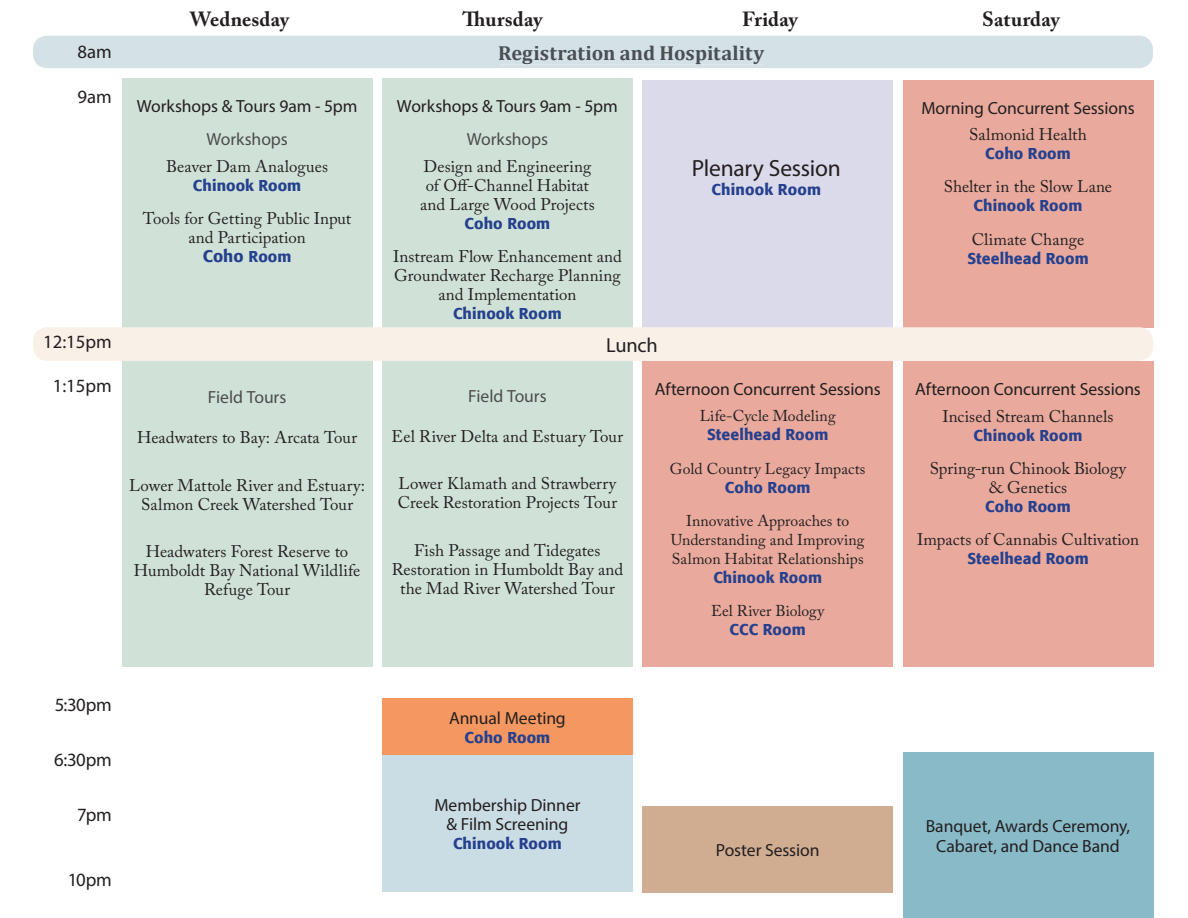
<style>
.page{position:relative;width:1188px;height:918px;background:#fff}
.page>*{position:absolute;margin:0;border:0;box-sizing:border-box;transform-origin:0 0}
.t1{font:23.55px "Myriad Pro";letter-spacing:-.01em;color:#231f20}
.t2{font:700 20.4px "Adobe Caslon Pro";letter-spacing:.01em;color:#231f20}
.t3{font:700 20.4px "Cambria";letter-spacing:.005em;color:#494f53}
.t4{font:20.4px "Myriad Pro";letter-spacing:-.01em;color:#231f20}
.t5{font:18.75px "Myriad Pro";letter-spacing:-.005em;color:#231f20}
.t6{font:17.55px/33.2px "Myriad Pro";letter-spacing:-.005em;color:#231f20;text-align:center}
.t7{font:17.55px "Myriad Pro";letter-spacing:-.005em;color:#4c4c4e}
.t8{font:16.8px/19px "Adobe Caslon Pro";color:#231f20;text-align:center}
.t9{font:15.6px/19px "Adobe Caslon Pro";letter-spacing:.005em;color:#231f20;text-align:center}
.t10{font:500 15.6px "Formata";letter-spacing:.005em;color:#25408e}
.s1{color:#4c4c4e}
.s2{font-family:"Formata";font-weight:500;color:#25408e}
.s3{font-family:"Formata";font-weight:500;font-size:15.6px;color:#25408e}
</style>
<div class="page">
<div style="left:382px;top:78px;width:250px;height:589px;background:#d0e2d7"></div>
<div style="left:122px;top:78px;width:250px;height:589px;background:#d0e2d7"></div>
<div style="left:643px;top:80px;width:250px;height:248px;background:#dbdaea"></div>
<div style="left:33px;top:36px;width:1120px;height:32px;background:#d4e2e7"></div>
<div style="left:499px;top:46px;width:265px;height:18px;background:#d4e2e7"></div>
<div style="left:382px;top:699px;width:250px;height:56px;background:#f49760"></div>
<div style="left:382px;top:755px;width:250px;height:137px;background:#cbdde4"></div>
<div style="left:643px;top:361px;width:250px;height:305px;background:#e9aa9d"></div>
<div style="left:643px;top:806px;width:250px;height:87px;background:#d0ac91"></div>
<div style="left:903px;top:361px;width:250px;height:306px;background:#e9aa9d"></div>
<div style="left:903px;top:80px;width:250px;height:248px;background:#e9aa9d"></div>
<div style="left:903px;top:753px;width:250px;height:165px;background:#88bac8"></div>
<div style="left:33px;top:327px;width:1120px;height:34px;background:#f9f0e8;border-radius:14px"></div>
<p class="t5" style="left:78px;top:40px;width:36px">8am</p>
<p class="t5" style="left:78px;top:85px;width:36px">9am</p>
<p class="t5" style="left:43px;top:331px;width:70px">12:15pm</p>
<p class="t5" style="left:53px;top:374px;width:61px">1:15pm</p>
<p class="t2" style="left:190px;top:7px;width:101px">Wednesday</p>
<p class="t2" style="left:462px;top:7px;width:81px">Thursday</p>
<p class="t2" style="left:742px;top:7px;width:57px">Friday</p>
<p class="t2" style="left:982px;top:7px;width:79px">Saturday</p>
<p class="t6" style="left:137px;top:90px;width:222px">Workshops &amp; Tours 9am - 5pm<br><span class="s1">Workshops</span></p>
<p class="t8" style="left:166px;top:156px;width:163px">Beaver Dam Analogues</p>
<p class="t10" style="left:193px;top:176px;width:110px">Chinook Room</p>
<p class="t8" style="left:143px;top:209px;width:210px">Tools for Getting Public Input and Participation<br><span class="s2">Coho</span> <span class="s3">Room</span></p>
<p class="t7" style="left:208px;top:386px;width:80px">Field Tours</p>
<p class="t8" style="left:137px;top:428px;width:222px">Headwaters to Bay: Arcata Tour</p>
<p class="t8" style="left:129px;top:475px;width:238px">Lower Mattole River and Estuary:<br>Salmon Creek Watershed Tour</p>
<p class="t8" style="left:134px;top:542px;width:228px">Headwaters Forest Reserve to<br>Humboldt Bay National Wildlife<br>Refuge Tour</p>
<p class="t3" style="left:498px;top:38px;width:268px">Registration and Hospitality</p>
<p class="t6" style="left:397px;top:90px;width:222px">Workshops &amp; Tours 9am - 5pm<br><span class="s1">Workshops</span></p>
<p class="t8" style="left:420px;top:156px;width:176px">Design and Engineering of Off-Channel Habitat and Large Wood Projects</p>
<p class="t10" style="left:465px;top:214px;width:87px">Coho Room</p>
<p class="t8" style="left:393px;top:247px;width:230px">Instream Flow Enhancement and<br>Groundwater Recharge Planning and Implementation</p>
<p class="t10" style="left:453px;top:304px;width:110px">Chinook Room</p>
<p class="t4" style="left:606px;top:332px;width:53px">Lunch</p>
<p class="t1" style="left:692px;top:153px;width:151px">Plenary Session</p>
<p class="t10" style="left:712px;top:180px;width:111px">Chinook Room</p>
<p class="t7" style="left:468px;top:385px;width:80px">Field Tours</p>
<p class="t8" style="left:392px;top:427px;width:233px">Eel River Delta and Estuary Tour</p>
<p class="t8" style="left:398px;top:474px;width:221px;text-align:left">Lower Klamath and Strawberry<br>Creek Restoration Projects Tour</p>
<p class="t8" style="left:392px;top:540px;width:233px">Fish Passage and Tidegates<br>Restoration in Humboldt Bay and the Mad River Watershed Tour</p>
<p class="t6" style="left:655px;top:372px;width:227px">Afternoon Concurrent Sessions</p>
<p class="t9" style="left:700px;top:406px;width:137px">Life-Cycle Modeling<br><span class="s2">Steelhead Room</span></p>
<p class="t9" style="left:670px;top:459px;width:197px">Gold Country Legacy Impacts<br><span class="s2">Coho Room</span></p>
<p class="t9" style="left:671px;top:511px;width:195px">Innovative Approaches to<br>Understanding and Improving<br>Salmon Habitat Relationships<br><span class="s2">Chinook Room</span></p>
<p class="t9" style="left:711px;top:601px;width:115px">Eel River Biology<br><span class="s2">CCC Room</span></p>
<p class="t6" style="left:921px;top:91px;width:215px">Morning Concurrent Sessions</p>
<p class="t8" style="left:969px;top:125px;width:119px">Salmonid Health</p>
<p class="t10" style="left:985px;top:144px;width:87px">Coho Room</p>
<p class="t8" style="left:944px;top:177px;width:170px">Shelter in the Slow Lane</p>
<p class="t10" style="left:974px;top:196px;width:110px">Chinook Room</p>
<p class="t8" style="left:972px;top:229px;width:114px">Climate Change</p>
<p class="t10" style="left:967px;top:249px;width:123px">Steelhead Room</p>
<p class="t6" style="left:915px;top:373px;width:227px">Afternoon Concurrent Sessions</p>
<p class="t8" style="left:942px;top:406px;width:173px">Incised Stream Channels</p>
<p class="t10" style="left:974px;top:426px;width:110px">Chinook Room</p>
<p class="t8" style="left:930px;top:459px;width:198px">Spring-run Chinook Biology &amp; Genetics</p>
<p class="t10" style="left:985px;top:497px;width:87px">Coho Room</p>
<p class="t8" style="left:917px;top:530px;width:223px">Impacts of Cannabis Cultivation</p>
<p class="t10" style="left:967px;top:549px;width:123px">Steelhead Room</p>
<p class="t5" style="left:55px;top:693px;width:59px">5:30pm</p>
<p class="t5" style="left:54px;top:748px;width:59px">6:30pm</p>
<p class="t5" style="left:77px;top:803px;width:36px">7pm</p>
<p class="t5" style="left:68px;top:868px;width:45px">10pm</p>
<p class="t6" style="left:449px;top:701px;width:118px">Annual Meeting</p>
<p class="t10" style="left:465px;top:728px;width:87px">Coho Room</p>
<p class="t6" style="left:434px;top:795px;width:148px;line-height:19px">Membership Dinner &amp; Film Screening</p>
<p class="t10" style="left:453px;top:834px;width:110px">Chinook Room</p>
<p class="t6" style="left:716px;top:834px;width:105px">Poster Session</p>
<p class="t6" style="left:926px;top:817px;width:206px;line-height:19px">Banquet, Awards Ceremony,<br>Cabaret, and Dance Band</p>
</div>
